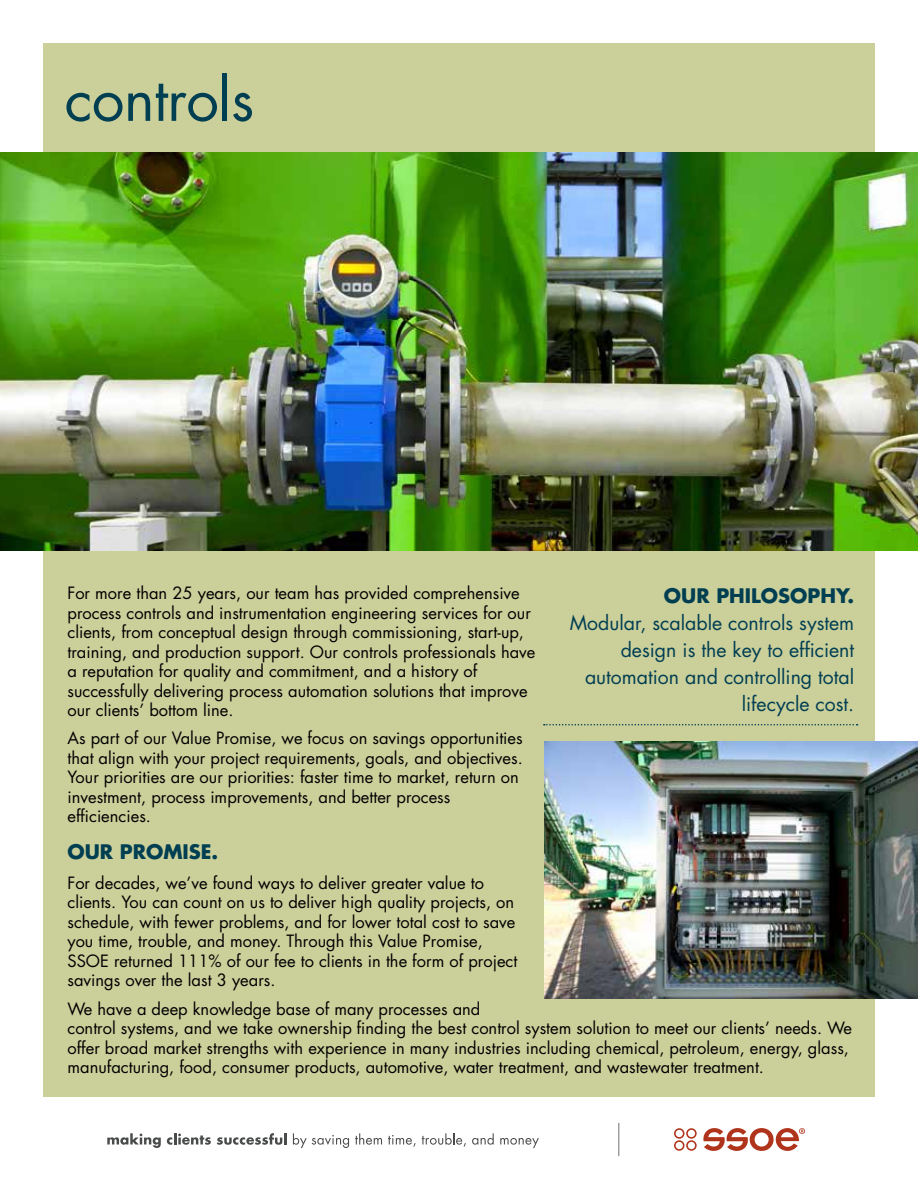
<style>
.page{position:relative;width:918px;height:1188px;background:#fff}
.page>*{position:absolute;margin:0;border:0;box-sizing:border-box;transform-origin:0 0}
.t1{font:58.2px "Futura Std";letter-spacing:-.01em;color:#003e52}
.t2{font:19.5px/27px "Futura Std";color:#003e52;text-align:right}
.t3{font:700 19.5px "Futura Std";color:#003e52}
.t4{font:16.5px/19.5px "Futura Std";color:#000}
</style>
<div class="page">
<svg style="left:107px;top:1133px;width:54px;height:15px"></svg>
<svg style="left:167px;top:1133px;width:44px;height:12px"></svg>
<svg style="left:217px;top:1133px;width:70px;height:12px"></svg>
<svg style="left:293px;top:1133px;width:56px;height:15px"></svg>
<svg style="left:355px;top:1133px;width:27px;height:12px"></svg>
<svg style="left:388px;top:1135px;width:28px;height:12px"></svg>
<svg style="left:422px;top:1133px;width:44px;height:14px"></svg>
<svg style="left:472px;top:1133px;width:22px;height:12px"></svg>
<svg style="left:500px;top:1138px;width:39px;height:10px"></svg>
<hr style="left:618px;top:1123px;width:1px;height:33px;background:#727273">
<svg style="left:674px;top:1128px;width:131px;height:23px"></svg>
<div style="left:43px;top:43px;width:832px;height:1054px;background:#cbcf9a"></div>
<img style="left:0;top:152px;width:918px;height:398px">
<img style="left:544px;top:742px;width:374px;height:257px">
<svg style="left:544px;top:724px;width:314px;height:1px"></svg>
<h1 class="t1" style="left:65px;top:62px;width:191px">controls</h1>
<p class="t4" style="left:68px;top:584px;width:470px">For more than 25 years, our team has provided comprehensive process controls and instrumentation engineering services for our clients, from conceptual design through commissioning, start-up, training, and production support. Our controls professionals have a reputation for quality and commitment, and a history of successfully delivering process automation solutions that improve our clients’ bottom line.</p>
<p class="t4" style="left:68px;top:729px;width:457px">As part of our Value Promise, we focus on savings opportunities that align with your project requirements, goals, and objectives.<br>Your priorities are our priorities: faster time to market, return on investment, process improvements, and better process efficiencies.</p>
<p class="t3" style="left:68px;top:838px;width:152px">OUR PROMISE.</p>
<p class="t4" style="left:68px;top:873px;width:451px">For decades, we’ve found ways to deliver greater value to clients. You can count on us to deliver high quality projects, on schedule, with fewer problems, and for lower total cost to save you time, trouble, and money. Through this Value Promise, SSOE returned 111% of our fee to clients in the form of project savings over the last 3 years.</p>
<p class="t4" style="left:68px;top:999px;width:786px">We have a deep knowledge base of many processes and<br>control systems, and we take ownership finding the best control system solution to meet our clients’ needs. We offer broad market strengths with experience in many industries including chemical, petroleum, energy, glass, manufacturing, food, consumer products, automotive, water treatment, and wastewater treatment.</p>
<p class="t3" style="left:664px;top:583px;width:192px">OUR PHILOSOPHY.</p>
<p class="t2" style="left:570px;top:610px;width:286px">Modular, scalable controls system design is the key to efficient automation and controlling total lifecycle cost.</p>
</div>
